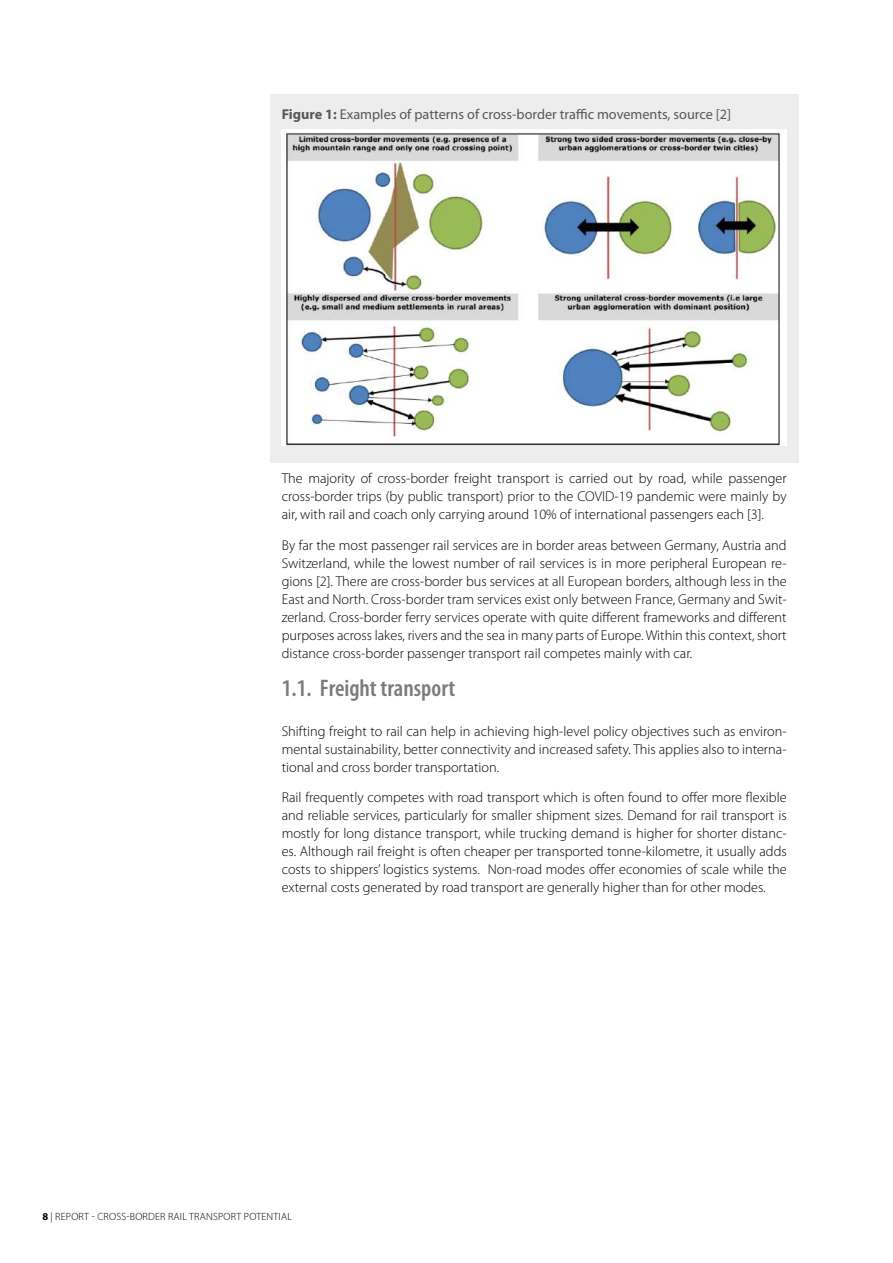
<style>
.page{position:relative;width:893px;height:1263px;background:#fff}
.page>*{position:absolute;margin:0;border:0;box-sizing:border-box;transform-origin:0 0}
.t1{font:600 condensed 24px "Myriad Pro";color:#7c7b7b}
.t2{font:300 14.25px/18px "Myriad Pro";color:#000;text-align:justify}
.t3{font:14.25px "Myriad Pro";color:#575756}
.t4{font:300 10.5px "Myriad Pro";letter-spacing:.02em;color:#000}
.s1{font-weight:700}
</style>
<div class="page">
<div style="left:270px;top:94px;width:529px;height:38px;background:#ededed"></div>
<div style="left:270px;top:98px;width:529px;height:364px;background:#ededed"></div>
<img style="left:282px;top:130px;width:505px;height:316px">
<p class="t3" style="left:282px;top:105px;width:451px"><span class="s1">Figure 1:</span> Examples of patterns of cross-border traffic movements, source [2]</p>
<p class="t2" style="left:282px;top:470px;width:506px">The majority of cross-border freight transport is carried out by road, while passenger cross-border trips (by public transport) prior to the COVID-19 pandemic were mainly by air, with rail and coach only carrying around 10% of international passengers each [3].</p>
<p class="t2" style="left:282px;top:536px;width:506px">By far the most passenger rail services are in border areas between Germany, Austria and Switzerland, while the lowest number of rail services is in more peripheral European re&shy;gions [2]. There are cross-border bus services at all European borders, although less in the East and North. Cross-border tram services exist only between France, Germany and Swit&shy;zerland. Cross-border ferry services operate with quite different frameworks and different purposes across lakes, rivers and the sea in many parts of Europe. Within this context, short distance cross-border passenger transport rail competes mainly with car.</p>
<h1 class="t1" style="left:282px;top:675px;width:175px">1.1. Freight transport</h1>
<p class="t2" style="left:282px;top:722px;width:506px">Shifting freight to rail can help in achieving high-level policy objectives such as environ&shy;mental sustainability, better connectivity and increased safety. This applies also to interna&shy;tional and cross border transportation.</p>
<p class="t2" style="left:282px;top:789px;width:506px">Rail frequently competes with road transport which is often found to offer more flexible and reliable services, particularly for smaller shipment sizes. Demand for rail transport is mostly for long distance transport, while trucking demand is higher for shorter distanc&shy;es. Although rail freight is often cheaper per transported tonne-kilometre, it usually adds costs to shippers’ logistics systems. Non-road modes offer economies of scale while the external costs generated by road transport are generally higher than for other modes.</p>
<p class="t4" style="left:43px;top:1211px;width:251px"><span class="s1">8</span> | REPORT - CROSS-BORDER RAIL TRANSPORT POTENTIAL</p>
</div>
